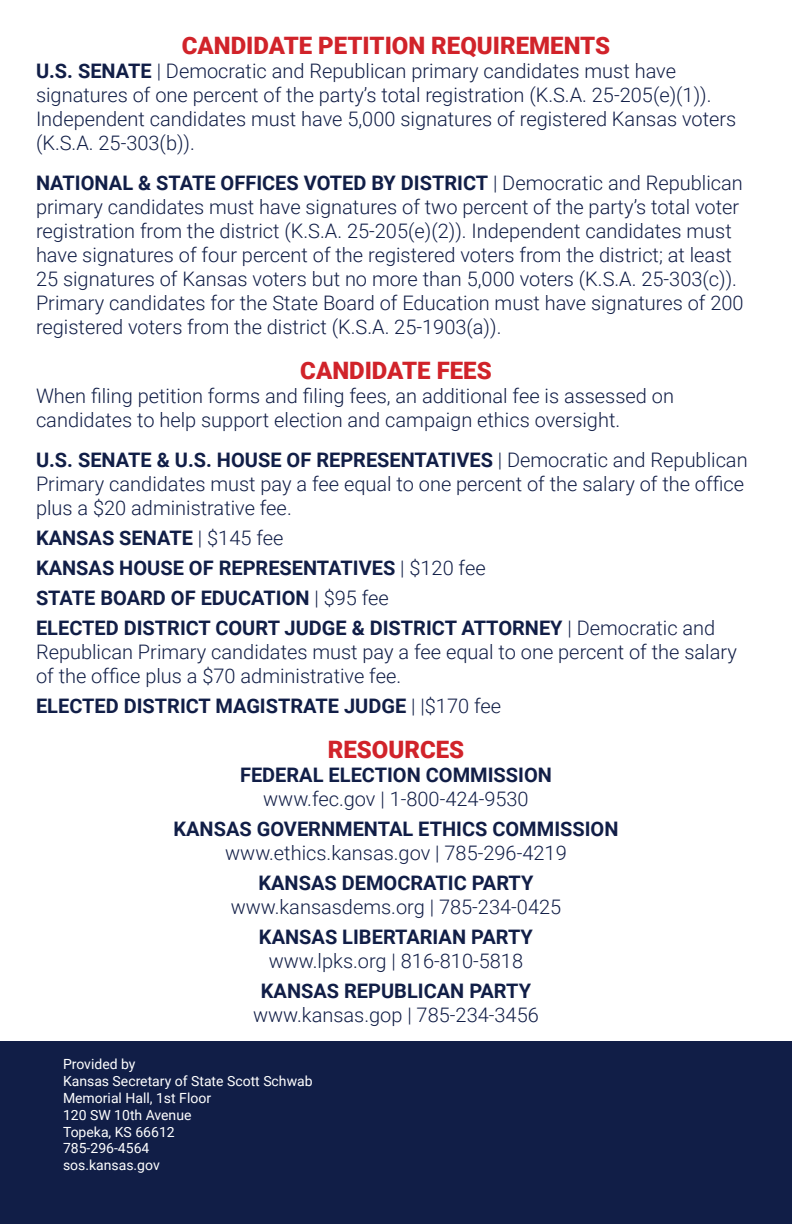
<style>
.page{position:relative;width:792px;height:1224px;background:#fff}
.page>*{position:absolute;margin:0;border:0;box-sizing:border-box;transform-origin:0 0}
.t1{font:900 24px "Roboto";color:#d1232a}
.t2{font:300 20px/24px "Roboto";color:#111e47}
.t3{font:700 20px "Roboto";color:#111e47}
.t4{font:14px "Roboto";color:#fff}
.s1{font-weight:700}
.s2{font-weight:300}
</style>
<div class="page">
<div style="left:0;top:1041px;width:792px;height:183px;background:#111e47"></div>
<p class="t1" style="left:182px;top:29px;width:430px">CANDIDATE PETITION REQUIREMENTS</p>
<p class="t2" style="left:36px;top:58px;width:702px"><span class="s1">U.S. SENATE</span> | Democratic and Republican primary candidates must have signatures of one percent of the party’s total registration (K.S.A. 25-205(e)(1)).<br>Independent candidates must have 5,000 signatures of registered Kansas voters (K.S.A. 25-303(b)).</p>
<p class="t2" style="left:36px;top:170px;width:709px"><span class="s1">NATIONAL &amp; STATE OFFICES VOTED BY DISTRICT</span> | Democratic and Republican primary candidates must have signatures of two percent of the party’s total voter registration from the district (K.S.A. 25-205(e)(2)). Independent candidates must have signatures of four percent of the registered voters from the district; at least 25 signatures of Kansas voters but no more than 5,000 voters (K.S.A. 25-303(c)).<br>Primary candidates for the State Board of Education must have signatures of 200 registered voters from the district (K.S.A. 25-1903(a)).</p>
<p class="t1" style="left:300px;top:353px;width:193px">CANDIDATE FEES</p>
<p class="t2" style="left:36px;top:383px;width:640px">When filing petition forms and filing fees, an additional fee is assessed on candidates to help support election and campaign ethics oversight.</p>
<p class="t2" style="left:36px;top:447px;width:713px"><span class="s1">U.S. SENATE &amp; U.S. HOUSE OF REPRESENTATIVES</span> | Democratic and Republican<br>Primary candidates must pay a fee equal to one percent of the salary of the office plus a $20 administrative fee.</p>
<p class="t3" style="left:36px;top:524px;width:249px">KANSAS SENATE <span class="s2">| $145 fee</span></p>
<p class="t3" style="left:36px;top:554px;width:451px">KANSAS HOUSE OF REPRESENTATIVES <span class="s2">| $120 fee</span></p>
<p class="t3" style="left:36px;top:584px;width:354px">STATE BOARD OF EDUCATION <span class="s2">| $95 fee</span></p>
<p class="t2" style="left:36px;top:615px;width:702px"><span class="s1">ELECTED DISTRICT COURT JUDGE &amp; DISTRICT ATTORNEY</span> | Democratic and<br>Republican Primary candidates must pay a fee equal to one percent of the salary of the office plus a $70 administrative fee.</p>
<p class="t3" style="left:36px;top:692px;width:467px">ELECTED DISTRICT MAGISTRATE JUDGE <span class="s2">| |$170 fee</span></p>
<p class="t1" style="left:328px;top:732px;width:138px">RESOURCES</p>
<p class="t3" style="left:240px;top:760px;width:313px">FEDERAL ELECTION COMMISSION</p>
<p class="t2" style="left:263px;top:786px;width:267px">www.fec.gov | 1-800-424-9530</p>
<p class="t3" style="left:173px;top:814px;width:447px">KANSAS GOVERNMENTAL ETHICS COMMISSION</p>
<p class="t2" style="left:225px;top:840px;width:343px">www.ethics.kansas.gov | 785-296-4219</p>
<p class="t3" style="left:258px;top:868px;width:277px">KANSAS DEMOCRATIC PARTY</p>
<p class="t2" style="left:231px;top:894px;width:332px">www.kansasdems.org | 785-234-0425</p>
<p class="t3" style="left:259px;top:922px;width:276px">KANSAS LIBERTARIAN PARTY</p>
<p class="t2" style="left:269px;top:948px;width:256px">www.lpks.org | 816-810-5818</p>
<p class="t3" style="left:261px;top:976px;width:272px">KANSAS REPUBLICAN PARTY</p>
<p class="t2" style="left:253px;top:1002px;width:287px">www.kansas.gop | 785-234-3456</p>
<p class="t4" style="left:63px;top:1055px;width:74px">Provided by</p>
<p class="t4" style="left:63px;top:1071px;width:251px">Kansas Secretary of State Scott Schwab</p>
<p class="t4" style="left:63px;top:1088px;width:150px">Memorial Hall, 1st Floor</p>
<p class="t4" style="left:63px;top:1105px;width:130px">120 SW 10th Avenue</p>
<p class="t4" style="left:63px;top:1122px;width:113px">Topeka, KS 66612</p>
<p class="t4" style="left:63px;top:1139px;width:88px">785-296-4564</p>
<p class="t4" style="left:63px;top:1155px;width:98px">sos.kansas.gov</p>
</div>
